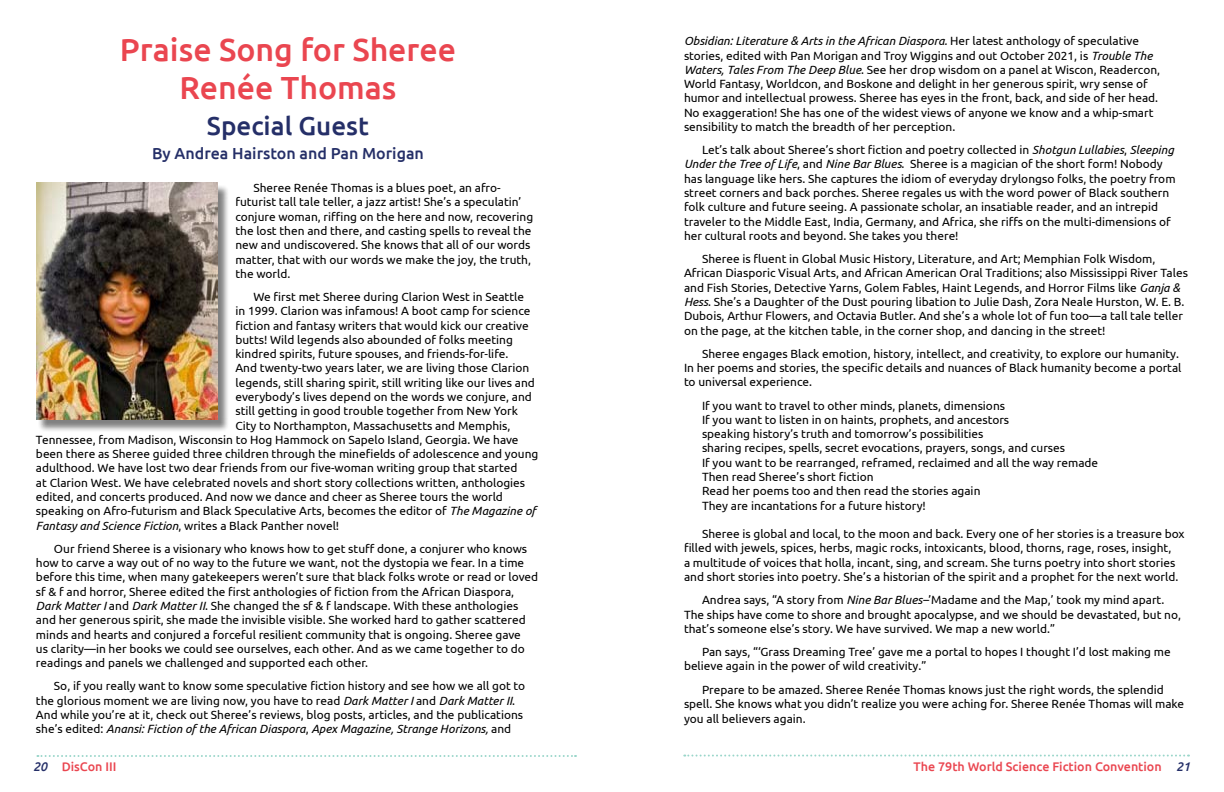
<style>
.page{position:relative;width:1224px;height:792px;background:#fff}
.page>*{position:absolute;margin:0;border:0;box-sizing:border-box;transform-origin:0 0}
.t1{font:500 32px/38.4px "Ubuntu";color:#ea4650;text-align:center}
.t2{font:500 26px "Ubuntu";color:#252f68}
.t3{font:500 16px "Ubuntu";color:#252f68}
.t4{font:500 12.5px "Ubuntu";color:#ea4650}
.t5{font:11.9px/14.3px "Ubuntu";color:#000}
.s1{font-style:italic}
.s2{font-style:italic;color:#252f68}
</style>
<div class="page">
<svg style="left:37px;top:755px;width:539px;height:2px"></svg>
<svg style="left:684px;top:755px;width:505px;height:2px"></svg>
<div style="left:38px;top:185px;width:192px;height:248px;background:#000;opacity:.5"></div>
<img style="left:36px;top:183px;width:181px;height:237px">
<h1 class="t1" style="left:120px;top:29px;width:338px">Praise Song for Sheree<br>Renée Thomas</h1>
<h2 class="t2" style="left:207px;top:109px;width:164px">Special Guest</h2>
<h3 class="t3" style="left:152px;top:143px;width:273px">By Andrea Hairston and Pan Morigan</h3>
<p class="t5" style="left:235px;top:180px;width:299px;text-indent:18px">Sheree Renée Thomas is a blues poet, an afro&shy;futurist tall tale teller, a jazz artist! She’s a speculatin’ conjure woman, riffing on the here and now, recovering the lost then and there, and casting spells to reveal the new and undiscovered. She knows that all of our words matter, that with our words we make the joy, the truth, the world.</p>
<p class="t5" style="left:253px;top:289px;width:272px">We first met Sheree during Clarion West in Seattle</p>
<p class="t5" style="left:235px;top:304px;width:297px">in 1999. Clarion was infamous! A boot camp for science</p>
<p class="t5" style="left:235px;top:318px;width:295px">fiction and fantasy writers that would kick our creative</p>
<p class="t5" style="left:235px;top:332px;width:279px">butts! Wild legends also abounded of folks meeting</p>
<p class="t5" style="left:235px;top:346px;width:273px">kindred spirits, future spouses, and friends-for-life.</p>
<p class="t5" style="left:235px;top:361px;width:295px">And twenty-two years later, we are living those Clarion</p>
<p class="t5" style="left:235px;top:375px;width:301px">legends, still sharing spirit, still writing like our lives and</p>
<p class="t5" style="left:235px;top:389px;width:298px">everybody’s lives depend on the words we conjure, and</p>
<p class="t5" style="left:235px;top:404px;width:284px">still getting in good trouble together from New York</p>
<p class="t5" style="left:235px;top:418px;width:276px">City to Northampton, Massachusetts and Memphis,</p>
<p class="t5" style="left:36px;top:432px;width:484px">Tennessee, from Madison, Wisconsin to Hog Hammock on Sapelo Island, Georgia. We have</p>
<p class="t5" style="left:36px;top:446px;width:504px">been there as Sheree guided three children through the minefields of adolescence and young</p>
<p class="t5" style="left:36px;top:461px;width:483px">adulthood. We have lost two dear friends from our five-woman writing group that started</p>
<p class="t5" style="left:36px;top:475px;width:491px">at Clarion West. We have celebrated novels and short story collections written, anthologies</p>
<p class="t5" style="left:36px;top:489px;width:469px">edited, and concerts produced. And now we dance and cheer as Sheree tours the world</p>
<p class="t5" style="left:36px;top:504px;width:502px">speaking on Afro-futurism and Black Speculative Arts, becomes the editor of <span class="s1">The Magazine of</span></p>
<p class="t5" style="left:36px;top:518px;width:305px"><span class="s1">Fantasy and Science Fiction</span>, writes a Black Panther novel!</p>
<p class="t5" style="left:36px;top:541px;width:504px;text-indent:18px">Our friend Sheree is a visionary who knows how to get stuff done, a conjurer who knows how to carve a way out of no way to the future we want, not the dystopia we fear. In a time before this time, when many gatekeepers weren’t sure that black folks wrote or read or loved sf &amp; f and horror, Sheree edited the first anthologies of fiction from the African Diaspora, <span class="s1">Dark Matter I</span> and <span class="s1">Dark Matter II</span>. She changed the sf &amp; f landscape. With these anthologies and her generous spirit, she made the invisible visible. She worked hard to gather scattered minds and hearts and conjured a forceful resilient community that is ongoing. Sheree gave<br>us clarity—in her books we could see ourselves, each other. And as we came together to do readings and panels we challenged and supported each other.</p>
<p class="t5" style="left:36px;top:679px;width:491px;text-indent:18px">So, if you really want to know some speculative fiction history and see how we all got to the glorious moment we are living now, you have to read <span class="s1">Dark Matter I</span> and <span class="s1">Dark Matter II</span>.<br>And while you’re at it, check out Sheree’s reviews, blog posts, articles, and the publications she’s edited: <span class="s1">Anansi: Fiction of the African Diaspora</span>, <span class="s1">Apex Magazine, Strange Horizons,</span> and</p>
<p class="t5" style="left:684px;top:33px;width:478px"><span class="s1">Obsidian: Literature &amp; Arts in the African Diaspora.</span> Her latest anthology of speculative stories, edited with Pan Morigan and Troy Wiggins and out October 2021, is <span class="s1">Trouble The Waters, Tales From The Deep Blue</span>. See her drop wisdom on a panel at Wiscon, Readercon, World Fantasy, Worldcon, and Boskone and delight in her generous spirit, wry sense of humor and intellectual prowess. Sheree has eyes in the front, back, and side of her head.<br>No exaggeration! She has one of the widest views of anyone we know and a whip-smart sensibility to match the breadth of her perception.</p>
<p class="t5" style="left:684px;top:142px;width:493px;text-indent:18px">Let’s talk about Sheree’s short fiction and poetry collected in <span class="s1">Shotgun Lullabies</span>, <span class="s1">Sleeping Under the Tree of Life</span>, and <span class="s1">Nine Bar Blues</span>. Sheree is a magician of the short form! Nobody has language like hers. She captures the idiom of everyday drylongso folks, the poetry from street corners and back porches. Sheree regales us with the word power of Black southern folk culture and future seeing. A passionate scholar, an insatiable reader, and an intrepid traveler to the Middle East, India, Germany, and Africa, she riffs on the multi-dimensions of her cultural roots and beyond. She takes you there!</p>
<p class="t5" style="left:684px;top:251px;width:506px;text-indent:18px">Sheree is fluent in Global Music History, Literature, and Art; Memphian Folk Wisdom, African Diasporic Visual Arts, and African American Oral Traditions; also Mississippi River Tales and Fish Stories, Detective Yarns, Golem Fables, Haint Legends, and Horror Films like <span class="s1">Ganja &amp; Hess</span>. She’s a Daughter of the Dust pouring libation to Julie Dash, Zora Neale Hurston, W. E. B.<br>Dubois, Arthur Flowers, and Octavia Butler. And she’s a whole lot of fun too—a tall tale teller on the page, at the kitchen table, in the corner shop, and dancing in the street!</p>
<p class="t5" style="left:684px;top:346px;width:499px;text-indent:18px">Sheree engages Black emotion, history, intellect, and creativity, to explore our humanity.<br>In her poems and stories, the specific details and nuances of Black humanity become a portal to universal experience.</p>
<p class="t5" style="left:702px;top:398px;width:398px">If you want to travel to other minds, planets, dimensions<br>If you want to listen in on haints, prophets, and ancestors<br>speaking history’s truth and tomorrow’s possibilities<br>sharing recipes, spells, secret evocations, prayers, songs, and curses<br>If you want to be rearranged, reframed, reclaimed and all the way remade Then read Sheree’s short fiction<br>Read her poems too and then read the stories again<br>They are incantations for a future history!</p>
<p class="t5" style="left:684px;top:526px;width:502px;text-indent:18px">Sheree is global and local, to the moon and back. Every one of her stories is a treasure box filled with jewels, spices, herbs, magic rocks, intoxicants, blood, thorns, rage, roses, insight,<br>a multitude of voices that holla, incant, sing, and scream. She turns poetry into short stories and short stories into poetry. She’s a historian of the spirit and a prophet for the next world.</p>
<p class="t5" style="left:684px;top:593px;width:499px;text-indent:18px">Andrea says, “A story from <span class="s1">Nine Bar Blues–</span>’Madame and the Map,’ took my mind apart.<br>The ships have come to shore and brought apocalypse, and we should be devastated, but no, that’s someone else’s story. We have survived. We map a new world.”</p>
<p class="t5" style="left:684px;top:644px;width:488px;text-indent:18px">Pan says, “‘Grass Dreaming Tree’ gave me a portal to hopes I thought I’d lost making me believe again in the power of wild creativity.”</p>
<p class="t5" style="left:684px;top:682px;width:502px;line-height:14.7px;text-indent:18px">Prepare to be amazed. Sheree Renée Thomas knows just the right words, the splendid spell. She knows what you didn’t realize you were aching for. Sheree Renée Thomas will make you all believers again.</p>
<p class="t4" style="left:33px;top:759px;width:85px"><span class="s2">20</span> DisCon III</p>
<p class="t4" style="left:914px;top:759px;width:278px">The 79th World Science Fiction Convention <span class="s2">21</span></p>
</div>
